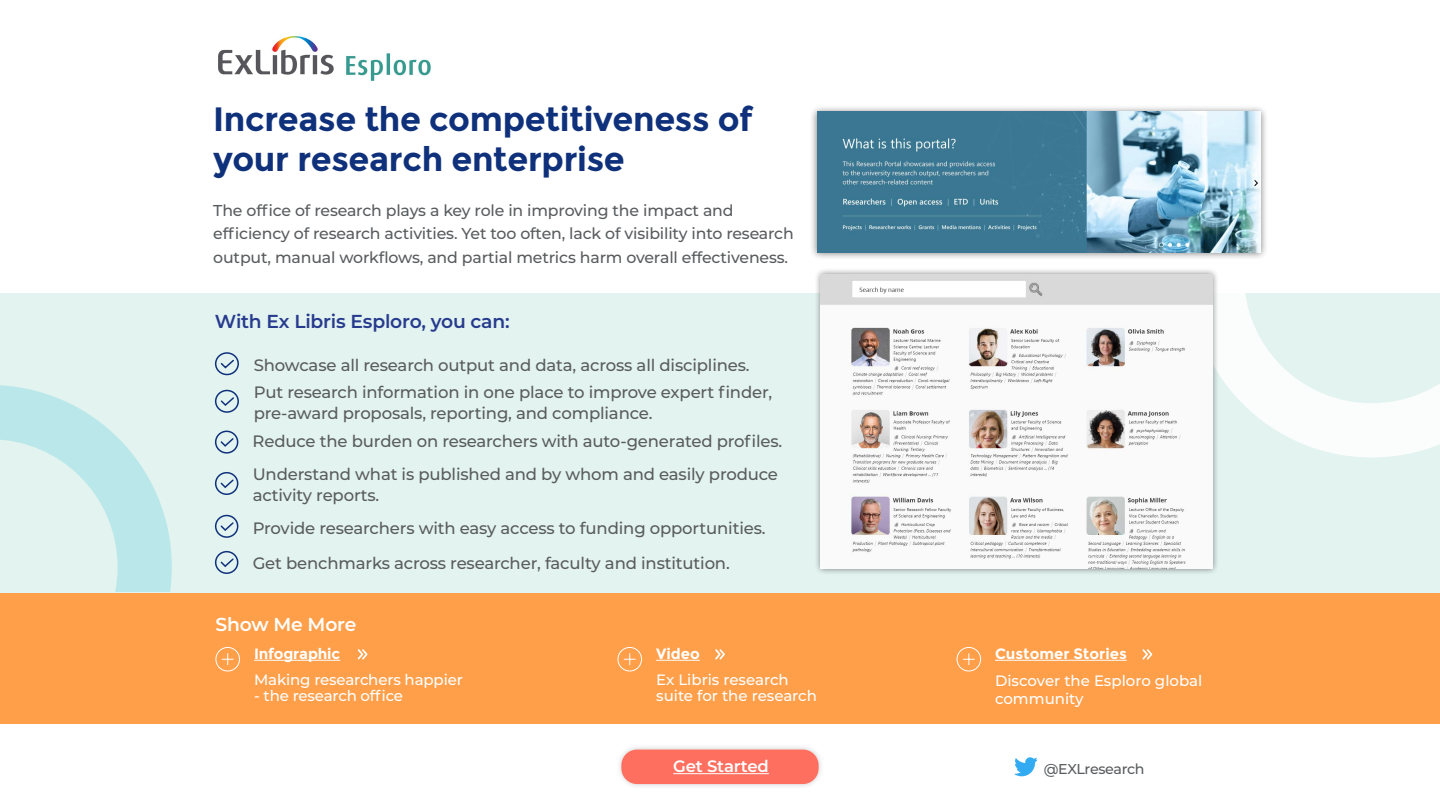
<style>
.page{position:relative;width:1440px;height:810px;background:#fff}
.page>*{position:absolute;margin:0;border:0;box-sizing:border-box;transform-origin:0 0}
.t1{font:700 33.75px/40.5px "Montserrat";letter-spacing:-.01em;color:#0f317b}
.t2{font:600 18.75px "Montserrat";letter-spacing:-.01em;color:#273b8e}
.t3{font:600 18.75px "Montserrat";letter-spacing:-.01em;color:#fff}
.t4{font:500 16.5px/21px "Montserrat";letter-spacing:-.01em;color:#595c5e}
.t5{font:600 16.5px "Montserrat";letter-spacing:-.01em;color:#fff}
.t6{font:500 15.75px/23.2px "Montserrat";letter-spacing:-.01em;color:#595c5e}
.t7{font:500 15px/16.5px "Montserrat";letter-spacing:-.01em;color:#fff}
.t8{font:700 15px "Montserrat";letter-spacing:-.005em;color:#fff}
.t9{font:500 14.25px "Montserrat";letter-spacing:-.025em;color:#595c5e}
</style>
<div class="page">
<div style="left:0;top:592px;width:1440px;height:132px;background:#ff9f4a"></div>
<div style="left:0;top:293px;width:1440px;height:299px;background:#e3f3f0"></div>
<svg style="left:214px;top:389px;width:25px;height:24px"></svg>
<svg style="left:214px;top:352px;width:25px;height:24px"></svg>
<svg style="left:214px;top:430px;width:25px;height:24px"></svg>
<svg style="left:214px;top:472px;width:25px;height:23px"></svg>
<svg style="left:214px;top:514px;width:25px;height:24px"></svg>
<svg style="left:214px;top:550px;width:25px;height:24px"></svg>
<svg style="left:0;top:385px;width:172px;height:207px"></svg>
<svg style="left:1219px;top:293px;width:221px;height:164px"></svg>
<hr style="left:656px;top:660px;width:44px;height:1px;background:#fff">
<svg style="left:617px;top:647px;width:25px;height:25px"></svg>
<svg style="left:715px;top:649px;width:10px;height:11px"></svg>
<hr style="left:995px;top:660px;width:132px;height:1px;background:#fff">
<svg style="left:956px;top:647px;width:26px;height:25px"></svg>
<svg style="left:1142px;top:649px;width:10px;height:11px"></svg>
<hr style="left:254px;top:660px;width:86px;height:1px;background:#fff">
<svg style="left:215px;top:647px;width:25px;height:25px"></svg>
<svg style="left:358px;top:649px;width:10px;height:11px"></svg>
<div style="left:616px;top:744px;width:209px;height:46px;background:#000;opacity:.2"></div>
<div style="left:621px;top:750px;width:198px;height:34px;background:#fe6f5f;border-radius:16px"></div>
<hr style="left:673px;top:773px;width:96px;height:1px;background:#fff">
<svg style="left:1015px;top:757px;width:22px;height:19px"></svg>
<img style="left:219px;top:36px;width:212px;height:45px">
<div style="left:814px;top:267px;width:405px;height:308px;background:#000;opacity:.5"></div>
<img style="left:821px;top:274px;width:392px;height:295px">
<div style="left:809px;top:104px;width:459px;height:156px;background:#000;opacity:.5"></div>
<img style="left:817px;top:112px;width:443px;height:141px">
<h1 class="t1" style="left:213px;top:98px;width:541px">Increase the competitiveness of your research enterprise</h1>
<p class="t6" style="left:213px;top:198px;width:582px">The office of research plays a key role in improving the impact and efficiency of research activities. Yet too often, lack of visibility into research output, manual workflows, and partial metrics harm overall effectiveness.</p>
<p class="t2" style="left:215px;top:308px;width:296px">With Ex Libris Esploro, you can:</p>
<p class="t4" style="left:254px;top:354px;width:497px">Showcase all research output and data, across all disciplines.</p>
<p class="t4" style="left:254px;top:381px;width:520px">Put research information in one place to improve expert finder, pre-award proposals, reporting, and compliance.</p>
<p class="t4" style="left:253px;top:425px;width:531px;line-height:32.2px">Reduce the burden on researchers with auto-generated profiles.<br>Understand what is published and by whom and easily produce</p>
<p class="t4" style="left:253px;top:477px;width:514px;line-height:33.7px">activity reports.<br>Provide researchers with easy access to funding opportunities.</p>
<p class="t4" style="left:253px;top:552px;width:479px">Get benchmarks across researcher, faculty and institution.</p>
<p class="t3" style="left:215px;top:611px;width:142px">Show Me More</p>
<p class="t8" style="left:254px;top:645px;width:88px">Infographic</p>
<p class="t7" style="left:254px;top:671px;width:210px">Making researchers happier</p>
<p class="t7" style="left:254px;top:687px;width:151px">- the research office</p>
<p class="t8" style="left:656px;top:645px;width:45px">Video</p>
<p class="t7" style="left:656px;top:671px;width:162px">Ex Libris research suite for the research</p>
<p class="t8" style="left:995px;top:645px;width:133px">Customer Stories</p>
<p class="t7" style="left:995px;top:671px;width:209px;line-height:18px">Discover the Esploro global community</p>
<p class="t5" style="left:673px;top:754px;width:97px">Get Started</p>
<p class="t9" style="left:1044px;top:759px;width:102px">@EXLresearch</p>
</div>
